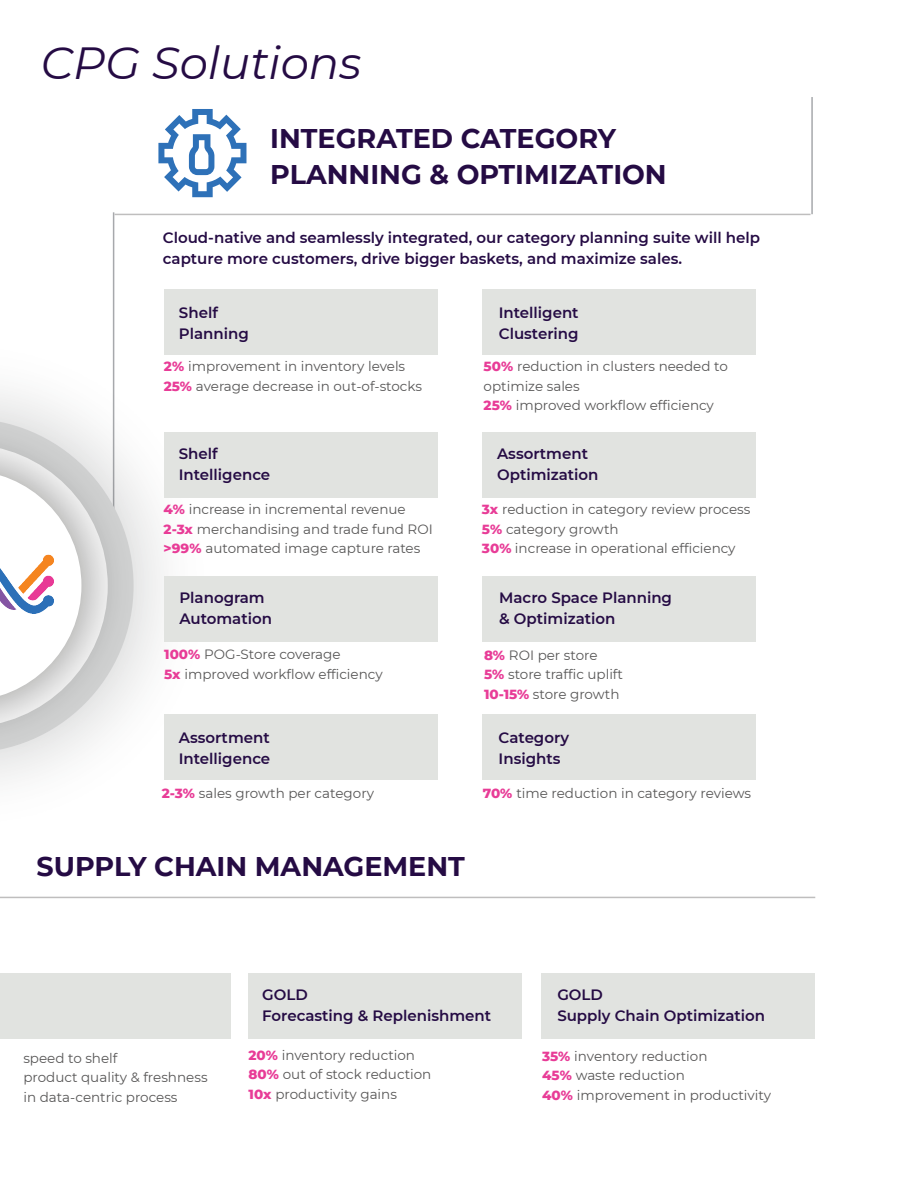
<style>
.page{position:relative;width:918px;height:1188px;background:#fff}
.page>*{position:absolute;margin:0;border:0;box-sizing:border-box;transform-origin:0 0}
.t1{font:italic 45px "Montserrat";color:#250b44}
.t2{font:700 27px/36px "Montserrat";color:#250b44}
.t3{font:600 15px/21px "Montserrat";color:#250b44}
.t4{font:13.5px/19.5px "Montserrat";color:#575656}
.s1{font-weight:800;color:#e83c97}
</style>
<div class="page">
<hr style="left:113px;top:212px;width:1px;height:316px;background:#a7a9ac">
<img style="left:0;top:389px;width:163px;height:391px">
<svg style="left:0;top:444px;width:108px;height:283px"></svg>
<hr style="left:0;top:897px;width:815px;height:1px;background:#bfbebe">
<svg style="left:158px;top:109px;width:88px;height:88px"></svg>
<div style="left:164px;top:290px;width:273px;height:65px;background:#e1e3e0"></div>
<div style="left:164px;top:432px;width:273px;height:66px;background:#e1e3e0"></div>
<div style="left:164px;top:576px;width:273px;height:65px;background:#e1e3e0"></div>
<div style="left:164px;top:714px;width:273px;height:65px;background:#e1e3e0"></div>
<div style="left:482px;top:576px;width:274px;height:65px;background:#e1e3e0"></div>
<div style="left:482px;top:714px;width:274px;height:65px;background:#e1e3e0"></div>
<div style="left:482px;top:290px;width:274px;height:65px;background:#e1e3e0"></div>
<div style="left:482px;top:432px;width:274px;height:66px;background:#e1e3e0"></div>
<div style="left:0;top:973px;width:231px;height:65px;background:#e1e3e0"></div>
<div style="left:249px;top:973px;width:273px;height:65px;background:#e1e3e0"></div>
<div style="left:541px;top:973px;width:273px;height:65px;background:#e1e3e0"></div>
<hr style="left:811px;top:97px;width:2px;height:117px;background:#a7a9ac">
<hr style="left:115px;top:214px;width:696px;height:1px;background:#bfbebe">
<img style="left:0;top:554px;width:54px;height:60px">
<h1 class="t1" style="left:41px;top:32px;width:322px">CPG Solutions</h1>
<h2 class="t2" style="left:270px;top:119px;width:398px">INTEGRATED CATEGORY<br>PLANNING &amp; OPTIMIZATION</h2>
<p class="t3" style="left:163px;top:227px;width:599px">Cloud-native and seamlessly integrated, our category planning suite will help capture more customers, drive bigger baskets, and maximize sales.</p>
<p class="t3" style="left:179px;top:301px;width:71px">Shelf<br>Planning</p>
<p class="t4" style="left:164px;top:356px;width:260px"><span class="s1">2%</span> improvement in inventory levels<br><span class="s1">25%</span> average decrease in out-of-stocks</p>
<p class="t3" style="left:499px;top:301px;width:81px">Intelligent<br>Clustering</p>
<p class="t4" style="left:484px;top:356px;width:246px"><span class="s1">50%</span> reduction in clusters needed to optimize sales<br><span class="s1">25%</span> improved workflow efficiency</p>
<p class="t3" style="left:179px;top:443px;width:93px">Shelf<br>Intelligence</p>
<p class="t4" style="left:164px;top:499px;width:271px"><span class="s1">4%</span> increase in incremental revenue<br><span class="s1">2-3x</span> merchandising and trade fund ROI <span class="s1">&gt;99%</span> automated image capture rates</p>
<p class="t3" style="left:179px;top:586px;width:94px">Planogram<br>Automation</p>
<p class="t4" style="left:164px;top:644px;width:220px"><span class="s1">100%</span> POG-Store coverage<br><span class="s1">5x</span> improved workflow efficiency</p>
<p class="t3" style="left:497px;top:443px;width:103px">Assortment<br>Optimization</p>
<p class="t4" style="left:482px;top:499px;width:270px"><span class="s1">3x</span> reduction in category review process<br><span class="s1">5%</span> category growth<br><span class="s1">30%</span> increase in operational efficiency</p>
<p class="t3" style="left:499px;top:586px;width:174px">Macro Space Planning &amp; Optimization</p>
<p class="t4" style="left:484px;top:645px;width:141px"><span class="s1">8%</span> ROI per store<br><span class="s1">5%</span> store traffic uplift<br><span class="s1">10-15%</span> store growth</p>
<p class="t3" style="left:179px;top:726px;width:93px">Assortment<br>Intelligence</p>
<p class="t3" style="left:499px;top:726px;width:72px">Category<br>Insights</p>
<p class="t4" style="left:162px;top:783px;width:214px"><span class="s1">2-3%</span> sales growth per category</p>
<p class="t4" style="left:483px;top:783px;width:270px"><span class="s1">70%</span> time reduction in category reviews</p>
<h2 class="t2" style="left:37px;top:847px;width:430px">SUPPLY CHAIN MANAGEMENT</h2>
<p class="t4" style="left:23px;top:1048px;width:186px">speed to shelf<br>product quality &amp; freshness in data-centric process</p>
<p class="t3" style="left:262px;top:984px;width:230px">GOLD<br>Forecasting &amp; Replenishment</p>
<p class="t4" style="left:249px;top:1045px;width:184px"><span class="s1">20%</span> inventory reduction<br><span class="s1">80%</span> out of stock reduction<br><span class="s1">10x</span> productivity gains</p>
<p class="t3" style="left:557px;top:984px;width:209px">GOLD<br>Supply Chain Optimization</p>
<p class="t4" style="left:542px;top:1046px;width:231px"><span class="s1">35%</span> inventory reduction<br><span class="s1">45%</span> waste reduction<br><span class="s1">40%</span> improvement in productivity</p>
</div>
